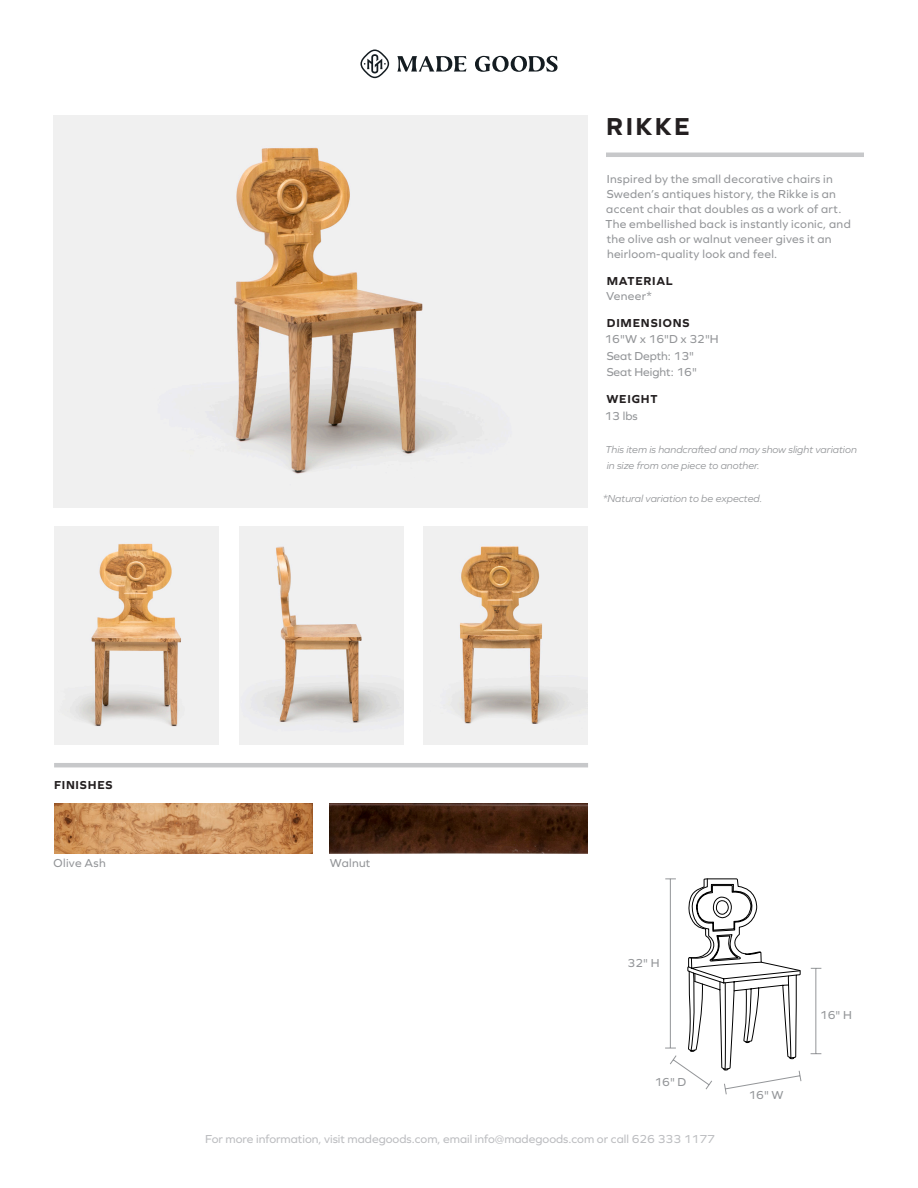
<style>
.page{position:relative;width:918px;height:1188px;background:#fff}
.page>*{position:absolute;margin:0;border:0;box-sizing:border-box;transform-origin:0 0}
.t1{font:700 25.5px "Graphie";letter-spacing:.09em;color:#231f20}
.t2{font:12px/15px "Graphie";letter-spacing:.025em;color:#939598}
.t3{font:12px "Graphie";color:#bcbdc0}
.t4{font:700 12px "Graphie";letter-spacing:.065em;color:#231f20}
.t5{font:12px "Graphie";color:#939598}
.t6{font:italic 10.5px/16.5px "Graphie";color:#939598}
</style>
<div class="page">
<hr style="left:606px;top:153px;width:258px;height:4px;background:#c7c8ca">
<svg style="left:397px;top:56px;width:161px;height:16px"></svg>
<svg style="left:360px;top:50px;width:29px;height:28px"></svg>
<img style="left:54px;top:116px;width:534px;height:392px">
<hr style="left:54px;top:763px;width:534px;height:4px;background:#c7c8ca">
<hr style="left:815px;top:968px;width:1px;height:86px;background:#939598">
<img style="left:54px;top:803px;width:258px;height:51px">
<img style="left:54px;top:526px;width:164px;height:218px">
<img style="left:239px;top:526px;width:164px;height:218px">
<img style="left:423px;top:526px;width:164px;height:218px">
<svg style="left:665px;top:878px;width:137px;height:217px"></svg>
<img style="left:330px;top:803px;width:258px;height:51px">
<p class="t4" style="left:54px;top:778px;width:60px">FINISHES</p>
<p class="t2" style="left:54px;top:855px;width:54px">Olive Ash</p>
<p class="t2" style="left:330px;top:855px;width:42px">Walnut</p>
<p class="t1" style="left:606px;top:111px;width:85px">RIKKE</p>
<p class="t2" style="left:606px;top:171px;width:247px">Inspired by the small decorative chairs in Sweden’s antiques history, the Rikke is an accent chair that doubles as a work of art.<br>The embellished back is instantly iconic, and the olive ash or walnut veneer gives it an heirloom-quality look and feel.</p>
<p class="t4" style="left:607px;top:274px;width:67px">MATERIAL</p>
<p class="t2" style="left:606px;top:288px;width:47px">Veneer*</p>
<p class="t4" style="left:607px;top:316px;width:84px">DIMENSIONS</p>
<p class="t2" style="left:605px;top:331px;width:116px">16"W x 16"D x 32"H</p>
<p class="t5" style="left:607px;top:349px;width:89px">Seat Depth: 13"</p>
<p class="t5" style="left:607px;top:365px;width:92px">Seat Height: 16"</p>
<p class="t4" style="left:607px;top:392px;width:52px">WEIGHT</p>
<p class="t2" style="left:605px;top:408px;width:35px">13 lbs</p>
<p class="t6" style="left:606px;top:441px;width:253px">This item is handcrafted and may show slight variation in size from one piece to another.</p>
<p class="t6" style="left:603px;top:490px;width:161px">*Natural variation to be expected.</p>
<p class="t2" style="left:628px;top:956px;width:33px">32" H</p>
<p class="t2" style="left:654px;top:1074px;width:33px">16" D</p>
<p class="t2" style="left:748px;top:1087px;width:37px">16" W</p>
<p class="t2" style="left:820px;top:1007px;width:33px">16" H</p>
<p class="t3" style="left:205px;top:1132px;width:511px">For more information, visit madegoods.com, email info@madegoods.com or call 626 333 1177</p>
</div>
